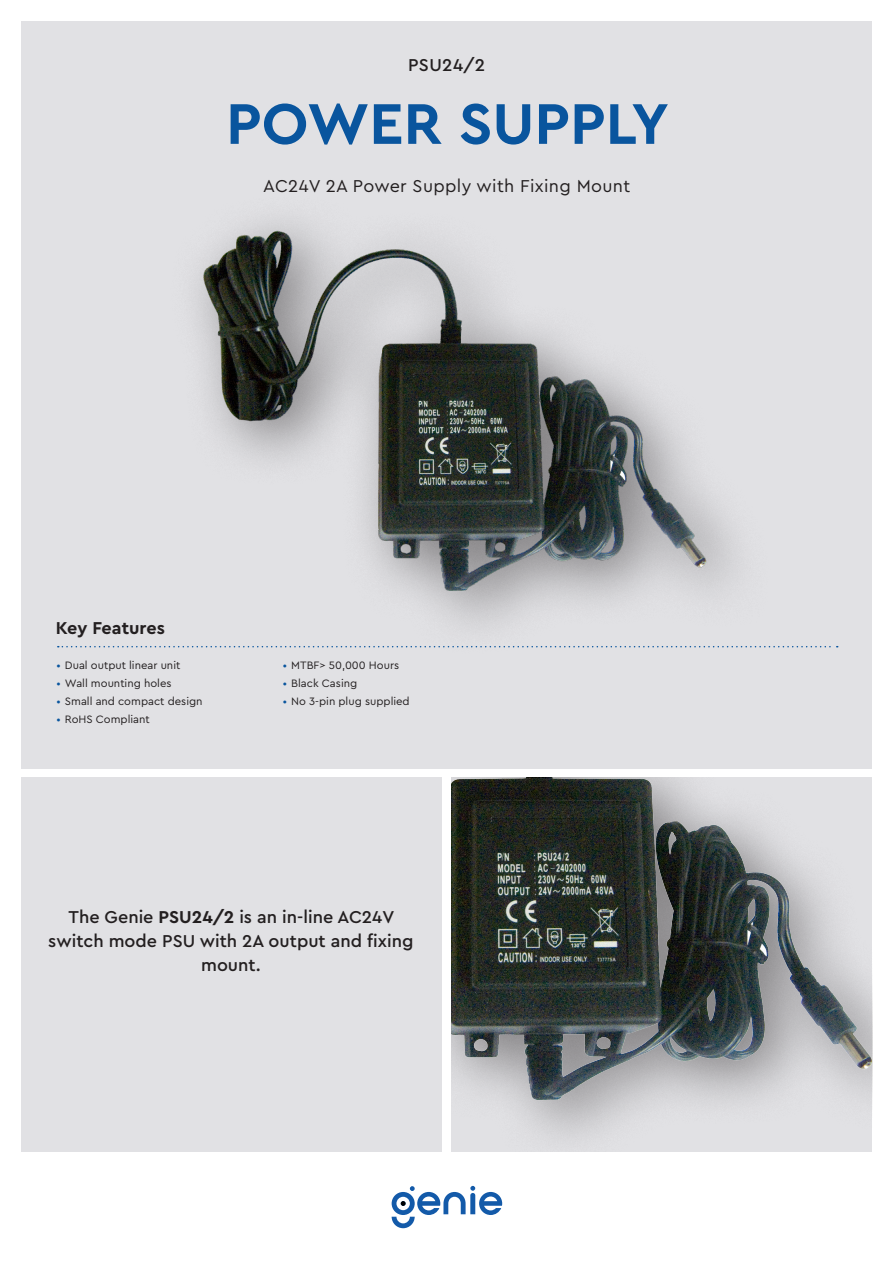
<style>
.page{position:relative;width:893px;height:1263px;background:#fff}
.page>*{position:absolute;margin:0;border:0;box-sizing:border-box;transform-origin:0 0}
.t1{font:700 60px "Cera Pro";color:#09559e}
.t2{font:500 18px/24px "Cera Pro";color:#231f20;text-align:center}
.t3{font:18px "Cera Pro";letter-spacing:.02em;color:#231f20}
.t4{font:700 18px "Cera Pro";color:#231f20}
.t5{font:11.25px "Cera Pro";color:#231f20}
.s1{color:#09559e}
.s2{font-weight:700}
</style>
<div class="page">
<div style="left:21px;top:21px;width:851px;height:748px;background:#e1e1e4"></div>
<div style="left:21px;top:777px;width:421px;height:374px;background:#e1e1e4"></div>
<svg style="left:392px;top:1186px;width:110px;height:42px"></svg>
<img style="left:195px;top:225px;width:525px;height:375px">
<div style="left:451px;top:778px;width:421px;height:373px;background:#231f20;opacity:.48"></div>
<img style="left:451px;top:778px;width:421px;height:334px">
<svg style="left:58px;top:646px;width:780px;height:1px"></svg>
<p class="t2" style="left:408px;top:53px;width:78px">PSU24/2</p>
<p class="t1" style="left:226px;top:84px;width:444px">POWER SUPPLY</p>
<p class="t3" style="left:263px;top:174px;width:369px">AC24V 2A Power Supply with Fixing Mount</p>
<p class="t4" style="left:56px;top:616px;width:111px">Key Features</p>
<p class="t5" style="left:56px;top:658px;width:125px"><span class="s1">•</span> Dual output linear unit</p>
<p class="t5" style="left:56px;top:676px;width:117px"><span class="s1">•</span> Wall mounting holes</p>
<p class="t5" style="left:56px;top:694px;width:148px"><span class="s1">•</span> Small and compact design</p>
<p class="t5" style="left:56px;top:712px;width:95px"><span class="s1">•</span> RoHS Compliant</p>
<p class="t5" style="left:283px;top:658px;width:118px"><span class="s1">•</span> MTBF&gt; 50,000 Hours</p>
<p class="t5" style="left:283px;top:676px;width:76px"><span class="s1">•</span> Black Casing</p>
<p class="t5" style="left:283px;top:694px;width:128px"><span class="s1">•</span> No 3-pin plug supplied</p>
<p class="t2" style="left:48px;top:904px;width:367px">The Genie <span class="s2">PSU24/2</span> is an in-line AC24V switch mode PSU with 2A output and fixing mount.</p>
</div>
